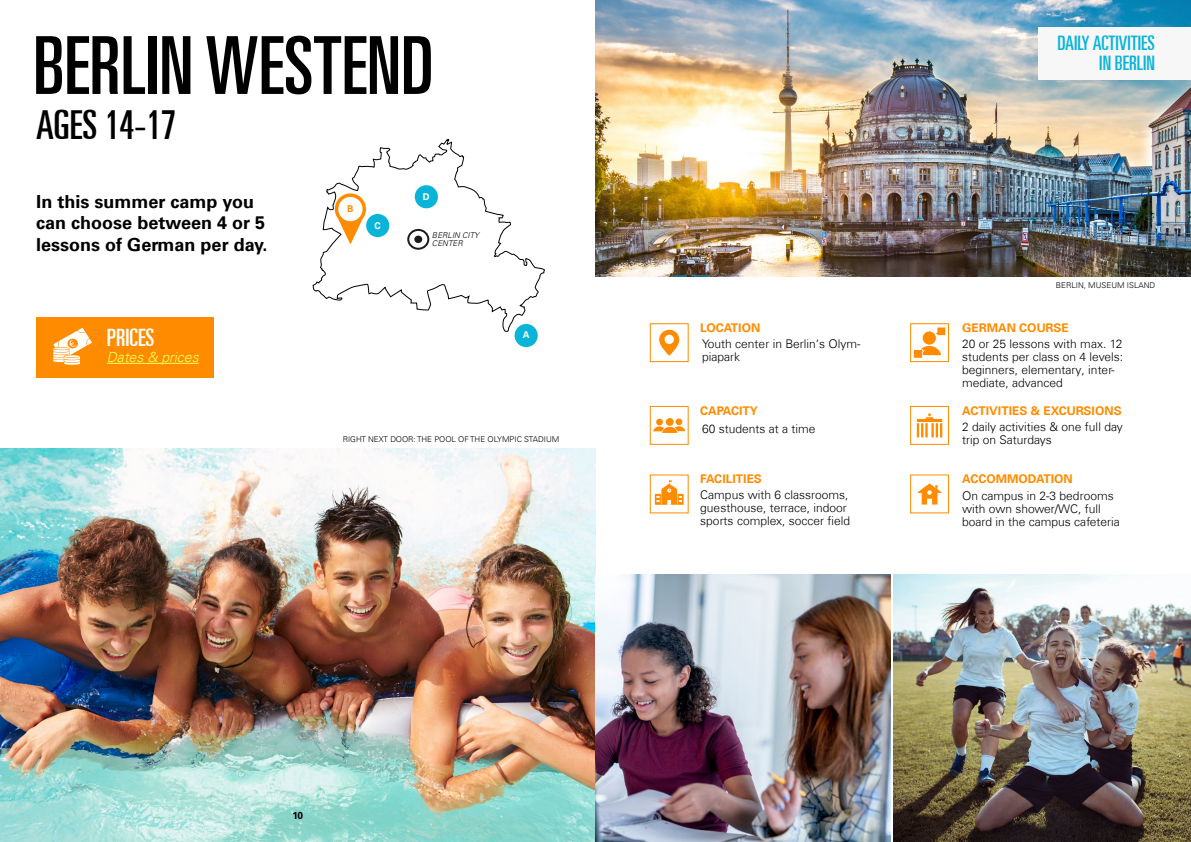
<style>
.page{position:relative;width:1191px;height:842px;background:#fff}
.page>*{position:absolute;margin:0;border:0;box-sizing:border-box;transform-origin:0 0}
.t1{font:ultra-condensed 80px "Univers Com 59";color:#000}
.t2{font:ultra-condensed 40px "Univers Com 59";color:#000}
.t3{font:ultra-condensed 24px "Univers Com 59";color:#fff}
.t4{font:ultra-condensed 20px/20px "Univers Com 59";color:#09b4d8;text-align:right}
.t5{font:700 18px/21.6px "Univers Com 65";color:#000}
.t6{font:italic 300 14px "Univers Com 45";color:#ffff5a}
.t7{font:300 12px/13px "Univers Com 45";color:#000}
.t8{font:700 12px "Univers Com 65";color:#ff8c00}
.t9{font:700 10px "Univers Com 65";color:#000}
.t10{font:700 9.4px "Univers Com 65";color:#fff}
.t11{font:700 9.4px "Univers Com 65";color:#ff8c00}
.t12{font:300 8px "Univers Com 45";color:#000}
.t13{font:italic 300 8px/8px "Univers Com 45";color:#000}
</style>
<div class="page">
<img style="left:595px;top:0;width:596px;height:277px">
<div style="left:1038px;top:27px;width:153px;height:53px;background:#f7f7f7"></div>
<img style="left:0;top:449px;width:595px;height:393px">
<img style="left:893px;top:574px;width:298px;height:268px">
<img style="left:595px;top:574px;width:295px;height:268px">
<div style="left:650px;top:323px;width:38px;height:39px;border:1px solid #ff8c00"></div>
<svg style="left:659px;top:329px;width:20px;height:27px"></svg>
<div style="left:650px;top:406px;width:38px;height:39px;border:1px solid #ff8c00"></div>
<div style="left:656px;top:419px;width:7px;height:6px;background:#ff8c00;border-radius:50%"></div>
<div style="left:675px;top:418px;width:7px;height:7px;background:#ff8c00;border-radius:50%"></div>
<div style="left:666px;top:418px;width:7px;height:8px;background:#ff8c00;border-radius:50%"></div>
<svg style="left:653px;top:426px;width:32px;height:7px"></svg>
<svg style="left:655px;top:480px;width:28px;height:25px"></svg>
<div style="left:910px;top:406px;width:39px;height:39px;border:1px solid #ff8c00"></div>
<hr style="left:935px;top:423px;width:3px;height:14px;background:#ff8c00">
<svg style="left:940px;top:423px;width:2px;height:14px"></svg>
<hr style="left:916px;top:423px;width:3px;height:14px;background:#ff8c00">
<hr style="left:916px;top:419px;width:26px;height:3px;background:#ff8c00">
<svg style="left:921px;top:413px;width:12px;height:24px"></svg>
<div style="left:910px;top:474px;width:39px;height:39px;border:1px solid #ff8c00"></div>
<svg style="left:917px;top:483px;width:24px;height:22px"></svg>
<div style="left:910px;top:323px;width:39px;height:39px;border:1px solid #ff8c00"></div>
<svg style="left:936px;top:327px;width:9px;height:8px"></svg>
<svg style="left:913px;top:346px;width:28px;height:12px"></svg>
<div style="left:922px;top:331px;width:14px;height:14px;background:#ff8c00;border-radius:50%"></div>
<div style="left:514px;top:324px;width:24px;height:23px;background:#09b4d8;border-radius:50%"></div>
<svg style="left:312px;top:139px;width:233px;height:194px"></svg>
<div style="left:407px;top:229px;width:22px;height:21px;border:2px solid #1c1c1c;border-radius:50%"></div>
<div style="left:414px;top:236px;width:8px;height:7px;background:#1c1c1c;border-radius:50%"></div>
<div style="left:36px;top:317px;width:177px;height:60px;background:#ff8c00"></div>
<svg style="left:53px;top:328px;width:39px;height:37px"></svg>
<hr style="left:107px;top:363px;width:92px;height:1px;background:#ffff5a">
<h1 class="t1" style="left:33px;top:20px;width:402px">BERLIN WESTEND</h1>
<h3 class="t4" style="left:1057px;top:33px;width:99px">DAILY ACTIVITIES<br>IN BERLIN</h3>
<h2 class="t2" style="left:36px;top:102px;width:142px">AGES 14-17</h2>
<h3 class="t5" style="left:36px;top:190px;width:233px">In this summer camp you can choose between 4 or 5 lessons of German per day.</h3>
<h3 class="t3" style="left:107px;top:324px;width:49px">PRICES</h3>
<p class="t6" style="left:107px;top:349px;width:93px">Dates &amp; prices</p>
<p class="t11" style="left:347px;top:203px;width:8px">B</p>
<p class="t10" style="left:374px;top:220px;width:8px">C</p>
<p class="t10" style="left:423px;top:191px;width:8px">D</p>
<p class="t13" style="left:432px;top:231px;width:49px">BERLIN CITY<br>CENTER</p>
<p class="t10" style="left:523px;top:329px;width:8px">A</p>
<p class="t12" style="left:343px;top:434px;width:218px">RIGHT NEXT DOOR: THE POOL OF THE OLYMPIC STADIUM</p>
<p class="t9" style="left:292px;top:810px;width:12px">10</p>
<p class="t12" style="left:1055px;top:281px;width:101px">BERLIN, MUSEUM ISLAND</p>
<p class="t8" style="left:700px;top:320px;width:61px">LOCATION</p>
<p class="t8" style="left:962px;top:320px;width:108px">GERMAN COURSE</p>
<p class="t7" style="left:702px;top:337px;width:160px">Youth center in Berlin‘s Olym&shy;piapark</p>
<p class="t8" style="left:700px;top:403px;width:59px">CAPACITY</p>
<p class="t7" style="left:702px;top:422px;width:115px">60 students at a time</p>
<p class="t7" style="left:962px;top:337px;width:162px">20 or 25 lessons with max. 12 students per class on 4 levels: beginners, elementary, inter&shy;mediate, advanced</p>
<p class="t7" style="left:962px;top:420px;width:162px">2 daily activities &amp; one full day trip on Saturdays</p>
<p class="t8" style="left:962px;top:403px;width:161px">ACTIVITIES &amp; EXCURSIONS</p>
<p class="t8" style="left:700px;top:472px;width:63px">FACILITIES</p>
<p class="t8" style="left:962px;top:472px;width:112px">ACCOMMODATION</p>
<p class="t7" style="left:700px;top:488px;width:151px">Campus with 6 classrooms, guesthouse, terrace, indoor sports complex, soccer field</p>
<p class="t7" style="left:962px;top:489px;width:159px">On campus in 2-3 bedrooms with own shower/WC, full board in the campus cafeteria</p>
</div>
